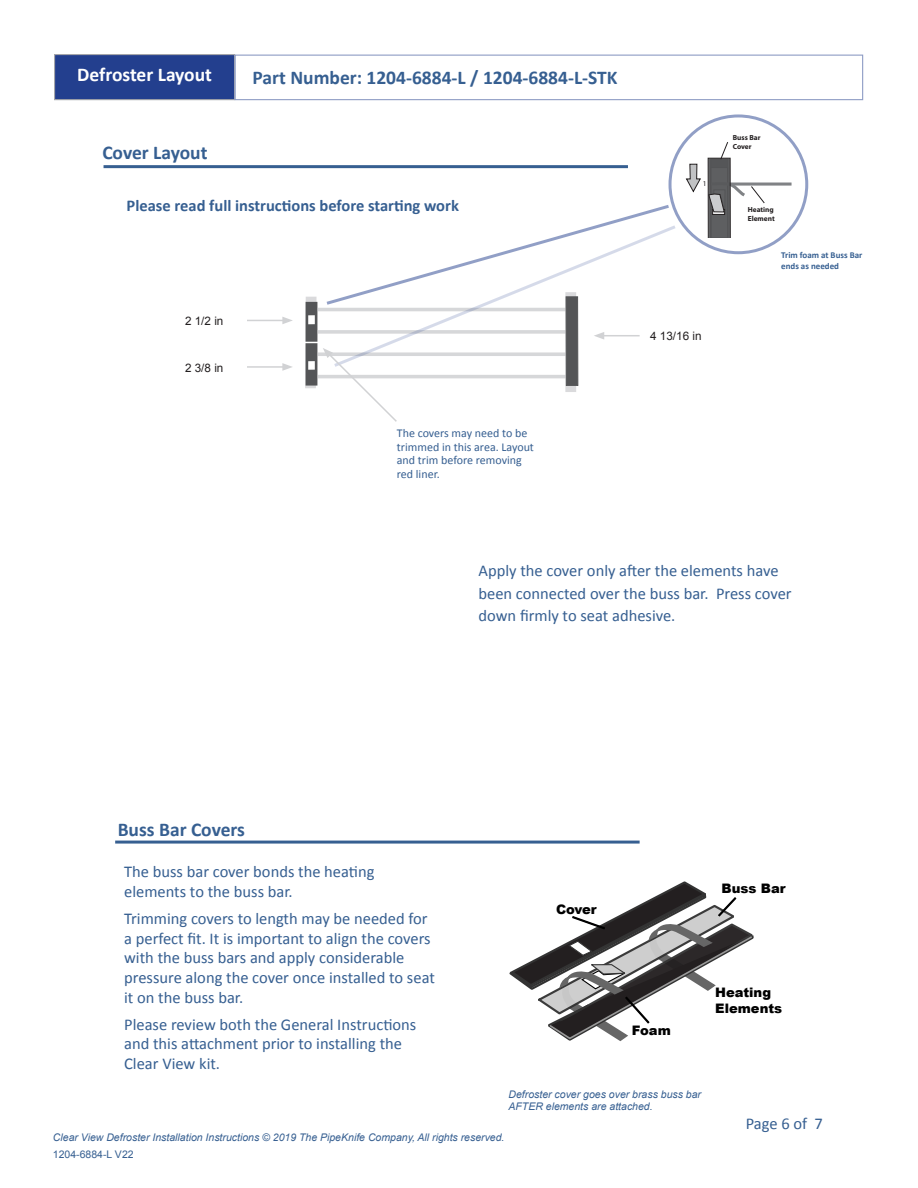
<style>
.page{position:relative;width:918px;height:1188px;background:#fff}
.page>*{position:absolute;margin:0;border:0;box-sizing:border-box;transform-origin:0 0}
.t1{font:700 19.5px "Calibri";color:#365f91}
.t2{font:700 19.5px "Calibri";color:#fff}
.t3{font:16.5px/19.8px "Calibri";color:#365f91}
.t4{font:700 16.5px "Calibri";color:#365f91}
.t5{font:900 13.05px/15.8px "Arial";color:#000}
.t6{font:12px/13.5px "Calibri";color:#365f91}
.t7{font:11.7px "Arial";color:#231f20}
.t8{font:italic 10.5px/12.6px "Arial";color:#365f91}
.t9{font:10.5px "Arial";color:#365f91}
.t10{font:700 9px/10.8px "Calibri";color:#365f91}
.t11{font:700 7.35px/8.9px "Myriad Pro";color:#231f20}
.t12{font:7.35px "Myriad Pro";color:#231f20}
</style>
<div class="page">
<div style="left:55px;top:55px;width:180px;height:45px;background:#233f8e"></div>
<div style="left:54px;top:54px;width:181px;height:46px;border:1px solid #a5a6aa"></div>
<div style="left:235px;top:55px;width:628px;height:45px;border:1px solid #8f9dc5"></div>
<div style="left:115px;top:819px;width:268px;height:25px;border:3px solid #fff"></div>
<hr style="left:115px;top:841px;width:525px;height:3px;background:#365f91">
<svg style="left:509px;top:881px;width:245px;height:160px"></svg>
<hr style="left:104px;top:165px;width:524px;height:3px;background:#365f91">
<hr style="left:711px;top:183px;width:81px;height:3px;background:#808285">
<svg style="left:686px;top:164px;width:15px;height:29px"></svg>
<svg style="left:708px;top:142px;width:57px;height:95px"></svg>
<div style="left:669px;top:114px;width:139px;height:140px;border:3px solid #919fc6;border-radius:50%"></div>
<hr style="left:247px;top:320px;width:38px;height:1px;background:#d1d2d4">
<hr style="left:247px;top:366px;width:38px;height:2px;background:#d1d2d4">
<svg style="left:282px;top:203px;width:390px;height:219px"></svg>
<p class="t2" style="left:77px;top:67px;width:136px">Defroster Layout</p>
<p class="t1" style="left:253px;top:70px;width:366px">Part Number: 1204-6884-L / 1204-6884-L-STK</p>
<p class="t1" style="left:102px;top:145px;width:107px">Cover Layout</p>
<p class="t4" style="left:127px;top:195px;width:334px">Please read full instructions before starting work</p>
<p class="t7" style="left:185px;top:317px;width:40px">2 1/2 in</p>
<p class="t7" style="left:185px;top:363px;width:40px">2 3/8 in</p>
<p class="t6" style="left:397px;top:427px;width:139px">The covers may need to be trimmed in this area. Layout and trim before removing red liner.</p>
<p class="t12" style="left:703px;top:180px;width:5px">1</p>
<p class="t7" style="left:650px;top:332px;width:53px">4 13/16 in</p>
<p class="t11" style="left:733px;top:134px;width:29px">Buss Bar<br>Cover</p>
<p class="t11" style="left:748px;top:206px;width:29px">Heating<br>Element</p>
<p class="t10" style="left:781px;top:250px;width:83px">Trim foam at Buss Bar ends as needed</p>
<p class="t3" style="left:479px;top:560px;width:315px;line-height:22.5px">Apply the cover only after the elements have been connected over the buss bar. Press cover down firmly to seat adhesive.</p>
<p class="t1" style="left:118px;top:822px;width:129px">Buss Bar Covers</p>
<p class="t3" style="left:124px;top:862px;width:252px">The buss bar cover bonds the heating elements to the buss bar.</p>
<p class="t3" style="left:124px;top:909px;width:312px">Trimming covers to length may be needed for a perfect fit. It is important to align the covers with the buss bars and apply considerable pressure along the cover once installed to seat it on the buss bar.</p>
<p class="t3" style="left:124px;top:1014px;width:294px">Please review both the General Instructions and this attachment prior to installing the<br>Clear View kit.</p>
<p class="t5" style="left:556px;top:902px;width:42px">Cover</p>
<p class="t5" style="left:721px;top:882px;width:66px">Buss Bar</p>
<p class="t5" style="left:632px;top:1024px;width:40px">Foam</p>
<p class="t5" style="left:715px;top:986px;width:69px">Heating<br>Elements</p>
<p class="t8" style="left:509px;top:1089px;width:194px">Defroster cover goes over brass buss bar<br>AFTER elements are attached.</p>
<p class="t8" style="left:53px;top:1132px;width:453px">Clear View Defroster Installation Instructions © 2019 The PipeKnife Company, All rights reserved.</p>
<p class="t9" style="left:53px;top:1150px;width:82px">1204-6884-L V22</p>
<p class="t3" style="left:746px;top:1115px;width:79px">Page 6 of 7</p>
</div>
